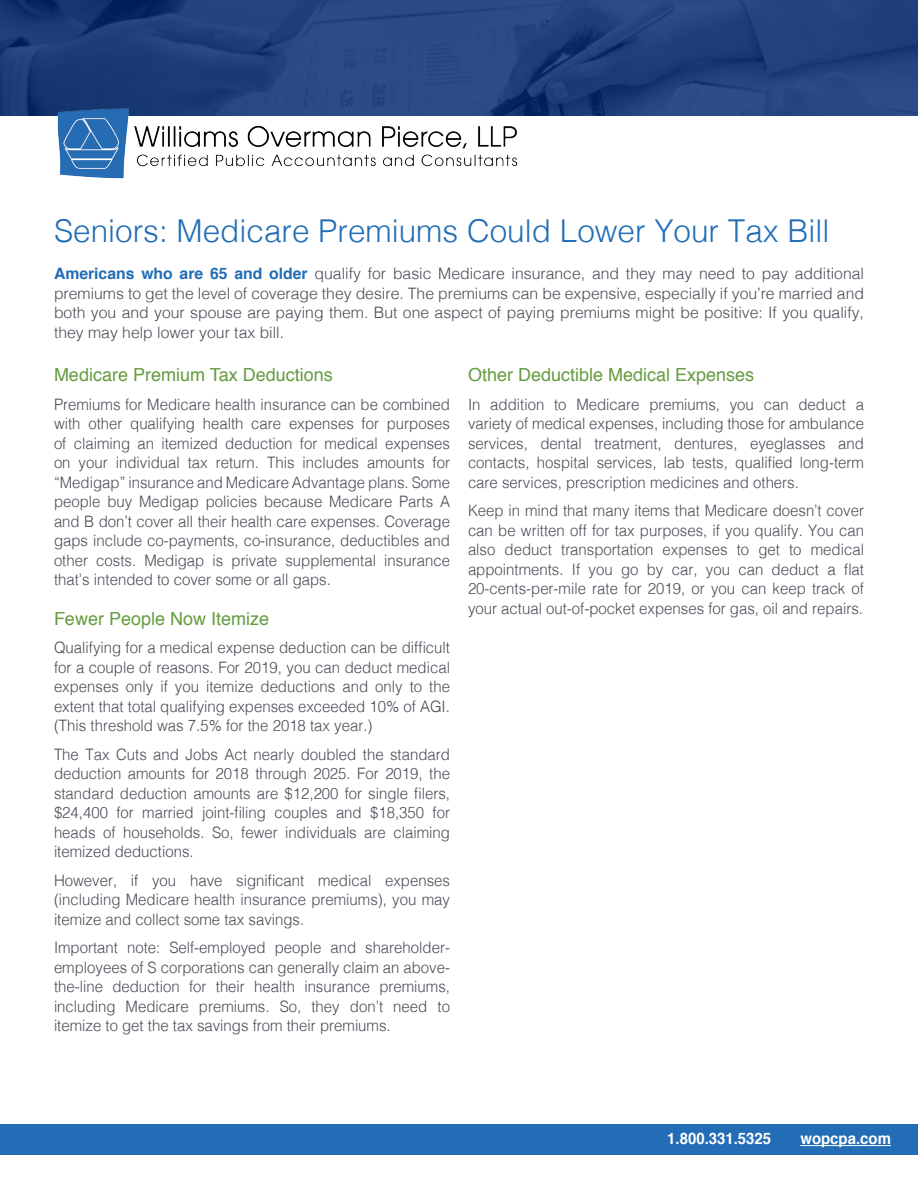
<style>
.page{position:relative;width:918px;height:1188px;background:#fff}
.page>*{position:absolute;margin:0;border:0;box-sizing:border-box;transform-origin:0 0}
.author_text{font:300 31.5px "Helvetica";color:#226db6}
.Subheads{font:18px "Helvetica";color:#669c41}
.Body_Copy{font:300 15.75px/19.5px "Helvetica";color:#464b54;text-align:justify;scale:.95 1}
.Body_Copy-2{font:300 15.75px/19.5px "Helvetica";color:#464b54;text-align:justify}
.Indents{font:700 15.75px "Helvetica";color:#fff;scale:.95 1}
.s1{font-weight:700;color:#226db6}
</style>
<div class="page">
<img style="left:0;top:0;width:918px;height:116px">
<img style="left:54px;top:102px;width:466px;height:77px">
<div style="left:0;top:1124px;width:918px;height:30px;background:#226db6"></div>
<hr style="left:800px;top:1145px;width:91px;height:1px;background:#fff">
<p class="author_text" style="left:54px;top:204px;width:777px">Seniors: Medicare Premiums Could Lower Your Tax Bill</p>
<p class="Body_Copy-2" style="left:54px;top:263px;width:812px"><span class="s1">Americans who are 65 and older</span> qualify for basic Medicare insurance, and they may need to pay additional premiums to get the level of coverage they desire. The premiums can be expensive, especially if you’re married and both you and your spouse are paying them. But one aspect of paying premiums might be positive: If you qualify, they may help lower your tax bill.</p>
<p class="Subheads" style="left:54px;top:361px;width:280px">Medicare Premium Tax Deductions</p>
<p class="Body_Copy" style="left:54px;top:393px;width:418px">Premiums for Medicare health insurance can be combined with other qualifying health care expenses for purposes of claiming an itemized deduction for medical expenses on your individual tax return. This includes amounts for “Medigap” insurance and Medicare Advantage plans. Some people buy Medigap policies because Medicare Parts A and B don’t cover all their health care expenses. Coverage gaps include co-payments, co-insurance, deductibles and other costs. Medigap is private supplemental insurance that’s intended to cover some or all gaps.</p>
<p class="Subheads" style="left:54px;top:605px;width:217px">Fewer People Now Itemize</p>
<p class="Body_Copy" style="left:54px;top:637px;width:418px">Qualifying for a medical expense deduction can be difficult for a couple of reasons. For 2019, you can deduct medical expenses only if you itemize deductions and only to the extent that total qualifying expenses exceeded 10% of AGI. (This threshold was 7.5% for the 2018 tax year.)</p>
<p class="Body_Copy" style="left:54px;top:743px;width:418px">The Tax Cuts and Jobs Act nearly doubled the standard deduction amounts for 2018 through 2025. For 2019, the standard deduction amounts are $12,200 for single filers, $24,400 for married joint-filing couples and $18,350 for heads of households. So, fewer individuals are claiming itemized deductions.</p>
<p class="Body_Copy" style="left:54px;top:869px;width:418px">However, if you have significant medical expenses (including Medicare health insurance premiums), you may itemize and collect some tax savings.</p>
<p class="Body_Copy" style="left:54px;top:937px;width:418px">Important note: Self-employed people and shareholder&shy;employees of S corporations can generally claim an above&shy;the-line deduction for their health insurance premiums, including Medicare premiums. So, they don’t need to itemize to get the tax savings from their premiums.</p>
<p class="Subheads" style="left:468px;top:361px;width:288px">Other Deductible Medical Expenses</p>
<p class="Body_Copy" style="left:468px;top:393px;width:418px">In addition to Medicare premiums, you can deduct a variety of medical expenses, including those for ambulance services, dental treatment, dentures, eyeglasses and contacts, hospital services, lab tests, qualified long-term care services, prescription medicines and others.</p>
<p class="Body_Copy" style="left:468px;top:500px;width:418px">Keep in mind that many items that Medicare doesn’t cover can be written off for tax purposes, if you qualify. You can also deduct transportation expenses to get to medical appointments. If you go by car, you can deduct a flat 20-cents-per-mile rate for 2019, or you can keep track of your actual out-of-pocket expenses for gas, oil and repairs.</p>
<p class="Indents" style="left:667px;top:1126px;width:111px">1.800.331.5325</p>
<p class="Indents" style="left:800px;top:1126px;width:97px">wopcpa.com</p>
</div>
